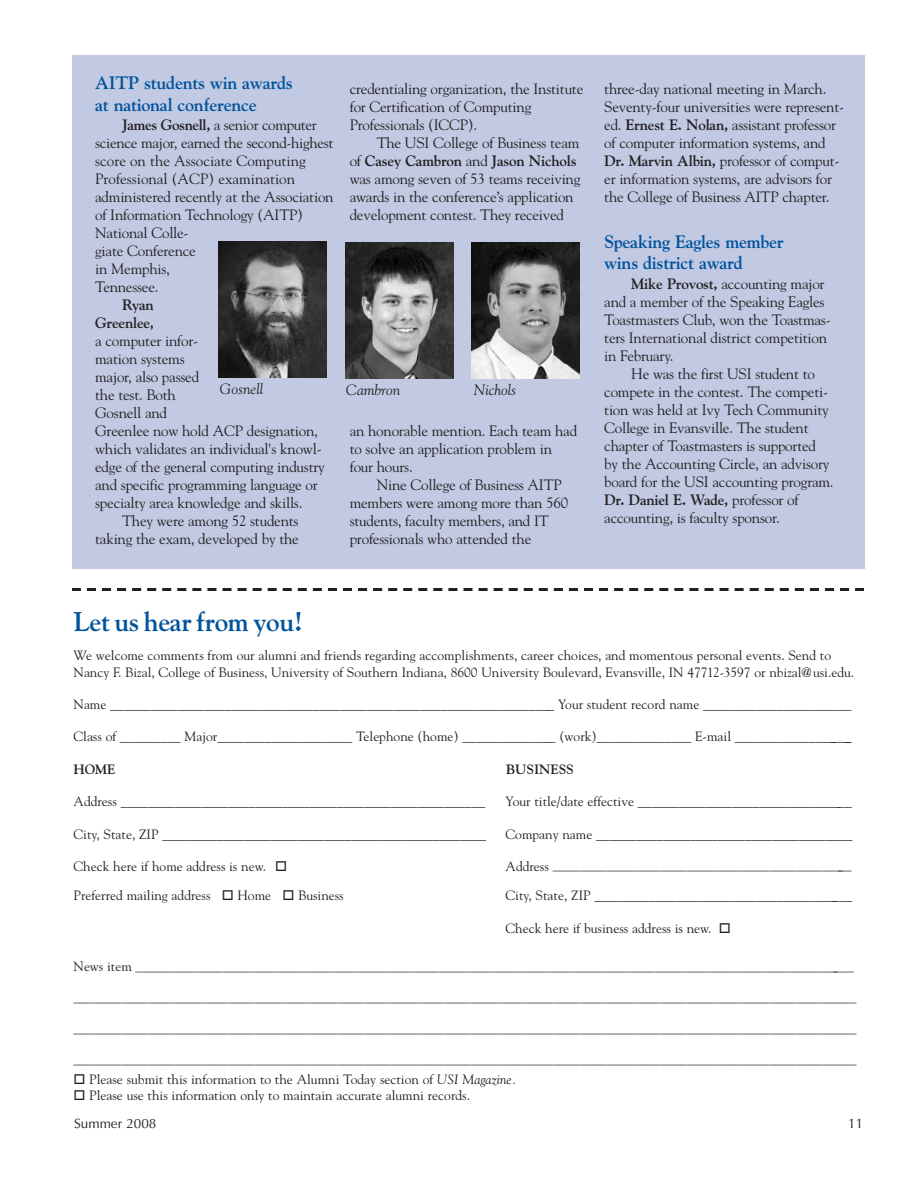
<style>
.page{position:relative;width:918px;height:1188px;background:#fff}
.page>*{position:absolute;margin:0;border:0;box-sizing:border-box;transform-origin:0 0}
.t1{font:700 27px "Goudy";letter-spacing:-.015em;color:#00539b}
.t2{font:700 18px/21.6px "Goudy";letter-spacing:-.015em;color:#00539b}
.t3{font:15px/18px "Goudy";letter-spacing:-.015em;color:#231f20}
.t4{font:italic 15px "Goudy";color:#231f20}
.t5{font:700 15px/18px "Goudy";letter-spacing:-.015em;color:#231f20;text-align:right}
.t6{font:13.5px/16.2px "Goudy";color:#231f20}
.t7{font:13.5px "Optima";color:#231f20}
.t8{font:700 13.5px "Goudy";color:#231f20}
.s1{font-weight:700}
.s2{font-style:italic}
</style>
<div class="page">
<div style="left:73px;top:56px;width:792px;height:513px;background:#c1c9e3"></div>
<svg style="left:72px;top:588px;width:792px;height:3px"></svg>
<img style="left:471px;top:243px;width:108px;height:136px">
<img style="left:345px;top:243px;width:108px;height:136px">
<img style="left:218px;top:241px;width:108px;height:137px">
<p class="t2" style="left:95px;top:73px;width:199px">AITP students win awards at national conference</p>
<p class="t3" style="left:95px;top:117px;width:240px;text-indent:27px"><span class="s1">James Gosnell,</span> a senior computer science major, earned the second-highest score on the Associate Computing<br>Professional (ACP) examination administered recently at the Association of Information Technology (AITP)<br>National Colle-<br>giate Conference<br>in Memphis,<br>Tennessee.</p>
<p class="t5" style="left:95px;top:297px;width:60px">Ryan<br>Greenlee,</p>
<p class="t3" style="left:95px;top:333px;width:104px">a computer infor-</p>
<p class="t3" style="left:95px;top:351px;width:91px">mation systems</p>
<p class="t3" style="left:95px;top:369px;width:105px">major, also passed</p>
<p class="t3" style="left:95px;top:387px;width:82px">the test. Both</p>
<p class="t3" style="left:95px;top:405px;width:73px">Gosnell and</p>
<p class="t3" style="left:95px;top:423px;width:224px">Greenlee now hold ACP designation,</p>
<p class="t3" style="left:95px;top:441px;width:228px">which validates an individual's knowl-</p>
<p class="t3" style="left:95px;top:459px;width:231px">edge of the general computing industry</p>
<p class="t3" style="left:95px;top:477px;width:224px">and specific programming language or</p>
<p class="t3" style="left:95px;top:495px;width:209px">specialty area knowledge and skills.</p>
<p class="t3" style="left:122px;top:513px;width:178px">They were among 52 students</p>
<p class="t3" style="left:95px;top:531px;width:205px">taking the exam, developed by the</p>
<p class="t3" style="left:350px;top:81px;width:235px">credentialing organization, the Institute for Certification of Computing<br>Professionals (ICCP).</p>
<p class="t3" style="left:350px;top:135px;width:232px;text-indent:27px">The USI College of Business team of <span class="s1">Casey Cambron</span> and <span class="s1">Jason Nichols </span>was among seven of 53 teams receiving awards in the conference’s application development contest. They received</p>
<p class="t4" style="left:220px;top:383px;width:45px">Gosnell</p>
<p class="t4" style="left:346px;top:384px;width:56px">Cambron</p>
<p class="t4" style="left:474px;top:384px;width:44px">Nichols</p>
<p class="t3" style="left:350px;top:423px;width:229px">an honorable mention. Each team had to solve an application problem in four hours.</p>
<p class="t3" style="left:350px;top:477px;width:220px;text-indent:27px">Nine College of Business AITP members were among more than 560 students, faculty members, and IT professionals who attended the</p>
<p class="t3" style="left:604px;top:81px;width:241px">three-day national meeting in March.<br>Seventy-four universities were represent&shy;ed. <span class="s1">Ernest E. Nolan,</span> assistant professor of computer information systems, and <span class="s1">Dr. Marvin Albin,</span> professor of comput&shy;er information systems, are advisors for the College of Business AITP chapter.</p>
<p class="t2" style="left:604px;top:232px;width:181px">Speaking Eagles member wins district award</p>
<p class="t3" style="left:604px;top:276px;width:228px;text-indent:27px"><span class="s1">Mike Provost,</span> accounting major and a member of the Speaking Eagles<br>Toastmasters Club, won the Toastmas&shy;ters International district competition in February.</p>
<p class="t3" style="left:604px;top:366px;width:231px;text-indent:27px">He was the first USI student to compete in the contest. The competi&shy;tion was held at Ivy Tech Community College in Evansville. The student chapter of Toastmasters is supported by the Accounting Circle, an advisory board for the USI accounting program.<br><span class="s1">Dr. Daniel E. Wade,</span> professor of accounting, is faculty sponsor.</p>
<h1 class="t1" style="left:74px;top:611px;width:231px">Let us hear from you!</h1>
<p class="t6" style="left:74px;top:649px;width:782px">We welcome comments from our alumni and friends regarding accomplishments, career choices, and momentous personal events. Send to<br>Nancy F. Bizal, College of Business, University of Southern Indiana, 8600 University Boulevard, Evansville, IN 47712-3597 or nbizal@usi.edu.</p>
<p class="t6" style="left:74px;top:697px;width:780px">Name __________________________________________________________________ Your student record name ______________________</p>
<p class="t6" style="left:74px;top:730px;width:779px">Class of _________ Major____________________ Telephone (home) ______________ (work)______________ E-mail _________________</p>
<p class="t8" style="left:74px;top:764px;width:43px">HOME</p>
<p class="t8" style="left:506px;top:764px;width:69px">BUSINESS</p>
<p class="t6" style="left:74px;top:794px;width:413px">Address ______________________________________________________</p>
<p class="t6" style="left:506px;top:794px;width:348px">Your title/date effective ________________________________</p>
<p class="t6" style="left:74px;top:827px;width:414px">City, State, ZIP ________________________________________________</p>
<p class="t6" style="left:506px;top:827px;width:349px">Company name ______________________________________</p>
<p class="t6" style="left:74px;top:859px;width:194px">Check here if home address is new.</p>
<p class="t6" style="left:506px;top:862px;width:348px">Address –––––––––––––––––––––––––––––––––––––––––––––</p>
<p class="t6" style="left:73px;top:889px;width:139px">Preferred mailing address</p>
<p class="t6" style="left:237px;top:889px;width:35px">Home</p>
<p class="t6" style="left:298px;top:889px;width:47px">Business</p>
<p class="t6" style="left:506px;top:889px;width:348px">City, State, ZIP ______________________________________</p>
<p class="t6" style="left:505px;top:921px;width:208px">Check here if business address is new.</p>
<p class="t6" style="left:73px;top:964px;width:782px">News item –––––––––––––––––––––––––––––––––––––––––––––––––––––––––––––––––––––––––––––––––––––––––––––––––––––––––––</p>
<p class="t6" style="left:73px;top:995px;width:785px">––––––––––––––––––––––––––––––––––––––––––––––––––––––––––––––––––––––––––––––––––––––––––––––––––––––––––––––––––––</p>
<p class="t6" style="left:73px;top:1025px;width:785px">––––––––––––––––––––––––––––––––––––––––––––––––––––––––––––––––––––––––––––––––––––––––––––––––––––––––––––––––––––</p>
<p class="t6" style="left:89px;top:1056px;width:769px;text-indent:-16px">––––––––––––––––––––––––––––––––––––––––––––––––––––––––––––––––––––––––––––––––––––––––––––––––––––––––––––––––––––<br>Please submit this information to the Alumni Today section of <span class="s2">USI Magazine.<br></span>Please use this information only to maintain accurate alumni records.</p>
<p class="t7" style="left:74px;top:1118px;width:84px">Summer 2008</p>
<p class="t7" style="left:848px;top:1118px;width:17px">11</p>
</div>
